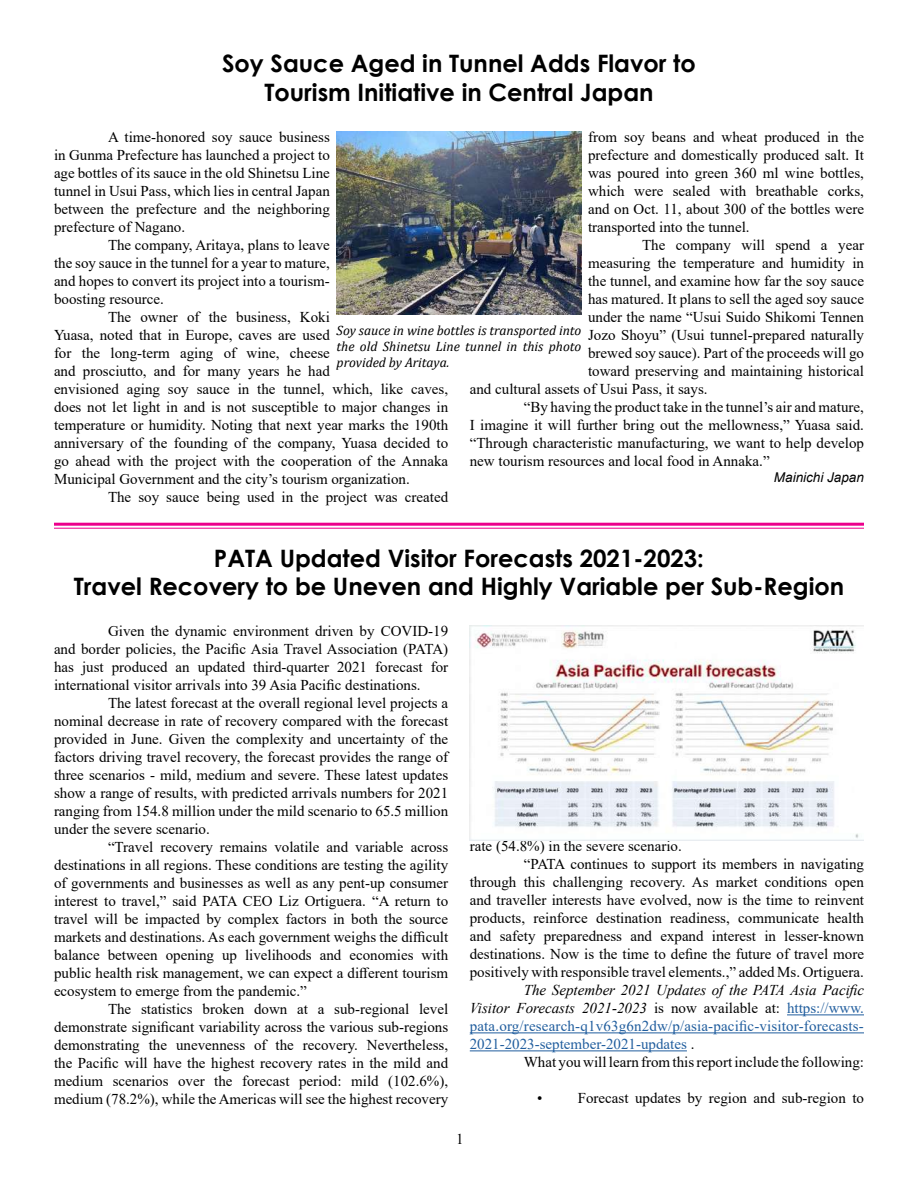
<style>
.page{position:relative;width:918px;height:1188px;background:#fff}
.page>*{position:absolute;margin:0;border:0;box-sizing:border-box;transform-origin:0 0}
.t1{font:700 24px/28.8px "Century Gothic";color:#000;text-align:center}
.t2{font:15px/18px "Times New Roman";color:#000;text-align:justify}
.t3{font:15px/18px "Times New Roman";color:#215e9e;text-align:justify}
.t4{font:italic 13.5px/16.2px "Cambria";color:#000;text-align:justify}
.t5{font:italic 13.5px "Arial";color:#000}
.s1{font-style:italic;color:#000}
.s2{color:#000}
</style>
<div class="page">
<img style="left:337px;top:131px;width:244px;height:184px">
<hr style="left:54px;top:523px;width:810px;height:3px;background:#ec008c">
<hr style="left:54px;top:528px;width:810px;height:1px;background:#ec008c">
<hr style="left:787px;top:1015px;width:77px;height:1px;background:#215e9e">
<hr style="left:470px;top:1033px;width:394px;height:1px;background:#215e9e">
<hr style="left:470px;top:1051px;width:217px;height:1px;background:#215e9e">
<img style="left:470px;top:626px;width:394px;height:215px">
<h1 class="t1" style="left:222px;top:48px;width:475px">Soy Sauce Aged in Tunnel Adds Flavor to<br>Tourism Initiative in Central Japan</h1>
<p class="t2" style="left:54px;top:127px;width:277px;text-indent:54px">A time-honored soy sauce business in Gunma Prefecture has launched a project to age bottles of its sauce in the old Shinetsu Line tunnel in Usui Pass, which lies in central Japan between the prefecture and the neighboring prefecture of Nagano.</p>
<p class="t2" style="left:54px;top:235px;width:277px;text-indent:54px">The company, Aritaya, plans to leave the soy sauce in the tunnel for a year to mature, and hopes to convert its project into a tourism&shy;boosting resource.</p>
<p class="t2" style="left:54px;top:307px;width:396px;text-align:left;text-indent:54px">The owner of the business, Koki<br>Yuasa, noted that in Europe, caves are used<br>for the long-term aging of wine, cheese<br>and prosciutto, and for many years he had<br>envisioned aging soy sauce in the tunnel, which, like caves, does not let light in and is not susceptible to major changes in temperature or humidity. Noting that next year marks the 190th anniversary of the founding of the company, Yuasa decided to go ahead with the project with the cooperation of the Annaka Municipal Government and the city’s tourism organization.</p>
<p class="t2" style="left:108px;top:487px;width:342px">The soy sauce being used in the project was created</p>
<p class="t2" style="left:588px;top:127px;width:277px">from soy beans and wheat produced in the prefecture and domestically produced salt. It was poured into green 360 ml wine bottles, which were sealed with breathable corks, and on Oct. 11, about 300 of the bottles were transported into the tunnel.</p>
<p class="t2" style="left:642px;top:235px;width:223px">The company will spend a year</p>
<p class="t2" style="left:588px;top:253px;width:277px">measuring the temperature and humidity in</p>
<p class="t2" style="left:588px;top:271px;width:277px">the tunnel, and examine how far the soy sauce</p>
<p class="t2" style="left:588px;top:289px;width:277px">has matured. It plans to sell the aged soy sauce</p>
<p class="t2" style="left:588px;top:307px;width:277px">under the name “Usui Suido Shikomi Tennen</p>
<p class="t2" style="left:588px;top:325px;width:277px">Jozo Shoyu” (Usui tunnel-prepared naturally</p>
<p class="t2" style="left:588px;top:343px;width:277px">brewed soy sauce). Part of the proceeds will go</p>
<p class="t2" style="left:588px;top:361px;width:277px">toward preserving and maintaining historical</p>
<p class="t2" style="left:470px;top:379px;width:239px">and cultural assets of Usui Pass, it says.</p>
<p class="t2" style="left:524px;top:397px;width:342px">“By having the product take in the tunnel’s air and mature,</p>
<p class="t2" style="left:470px;top:415px;width:396px">I imagine it will further bring out the mellowness,” Yuasa said.</p>
<p class="t2" style="left:470px;top:433px;width:396px">“Through characteristic manufacturing, we want to help develop</p>
<p class="t2" style="left:470px;top:451px;width:301px">new tourism resources and local food in Annaka.”</p>
<p class="t5" style="left:774px;top:468px;width:92px">Mainichi Japan</p>
<p class="t4" style="left:337px;top:321px;width:246px">Soy sauce in wine bottles is transported into the old Shinetsu Line tunnel in this photo provided by Aritaya.</p>
<h1 class="t1" style="left:74px;top:542px;width:772px">PATA Updated Visitor Forecasts 2021-2023:<br>Travel Recovery to be Uneven and Highly Variable per Sub-Region</h1>
<p class="t2" style="left:54px;top:622px;width:396px;text-indent:54px">Given the dynamic environment driven by COVID-19 and border policies, the Pacific Asia Travel Association (PATA) has just produced an updated third-quarter 2021 forecast for international visitor arrivals into 39 Asia Pacific destinations.</p>
<p class="t2" style="left:54px;top:694px;width:396px;text-indent:54px">The latest forecast at the overall regional level projects a nominal decrease in rate of recovery compared with the forecast provided in June. Given the complexity and uncertainty of the factors driving travel recovery, the forecast provides the range of three scenarios - mild, medium and severe. These latest updates show a range of results, with predicted arrivals numbers for 2021 ranging from 154.8 million under the mild scenario to 65.5 million under the severe scenario.</p>
<p class="t2" style="left:54px;top:838px;width:396px;text-indent:54px">“Travel recovery remains volatile and variable across destinations in all regions. These conditions are testing the agility of governments and businesses as well as any pent-up consumer interest to travel,” said PATA CEO Liz Ortiguera. “A return to travel will be impacted by complex factors in both the source markets and destinations. As each government weighs the difficult balance between opening up livelihoods and economies with public health risk management, we can expect a different tourism ecosystem to emerge from the pandemic.”</p>
<p class="t2" style="left:54px;top:1000px;width:396px;text-indent:54px">The statistics broken down at a sub-regional level demonstrate significant variability across the various sub-regions demonstrating the unevenness of the recovery. Nevertheless, the Pacific will have the highest recovery rates in the mild and medium scenarios over the forecast period: mild (102.6%), medium (78.2%), while the Americas will see the highest recovery</p>
<p class="t2" style="left:470px;top:837px;width:214px">rate (54.8%) in the severe scenario.</p>
<p class="t2" style="left:524px;top:855px;width:342px">“PATA continues to support its members in navigating</p>
<p class="t2" style="left:470px;top:873px;width:396px">through this challenging recovery. As market conditions open</p>
<p class="t2" style="left:470px;top:891px;width:396px">and traveller interests have evolved, now is the time to reinvent</p>
<p class="t2" style="left:470px;top:909px;width:396px">products, reinforce destination readiness, communicate health</p>
<p class="t2" style="left:470px;top:927px;width:396px">and safety preparedness and expand interest in lesser-known</p>
<p class="t2" style="left:470px;top:945px;width:396px">destinations. Now is the time to define the future of travel more</p>
<p class="t2" style="left:470px;top:963px;width:396px">positively with responsible travel elements.,” added Ms. Ortiguera.</p>
<p class="t3" style="left:470px;top:981px;width:396px;text-indent:54px"><span class="s1">The September 2021 Updates of the PATA Asia Pacific Visitor Forecasts 2021-2023</span> <span class="s2">is now available at:</span> https://www. pata.org/research-q1v63g6n2dw/p/asia-pacific-visitor-forecasts-2021-2023-september-2021-updates <span class="s2">.</span></p>
<p class="t2" style="left:524px;top:1053px;width:342px">What you will learn from this report include the following:</p>
<p class="t2" style="left:537px;top:1089px;width:328px">• Forecast updates by region and sub-region to</p>
<p class="t2" style="left:456px;top:1130px;width:9px">1</p>
</div>
